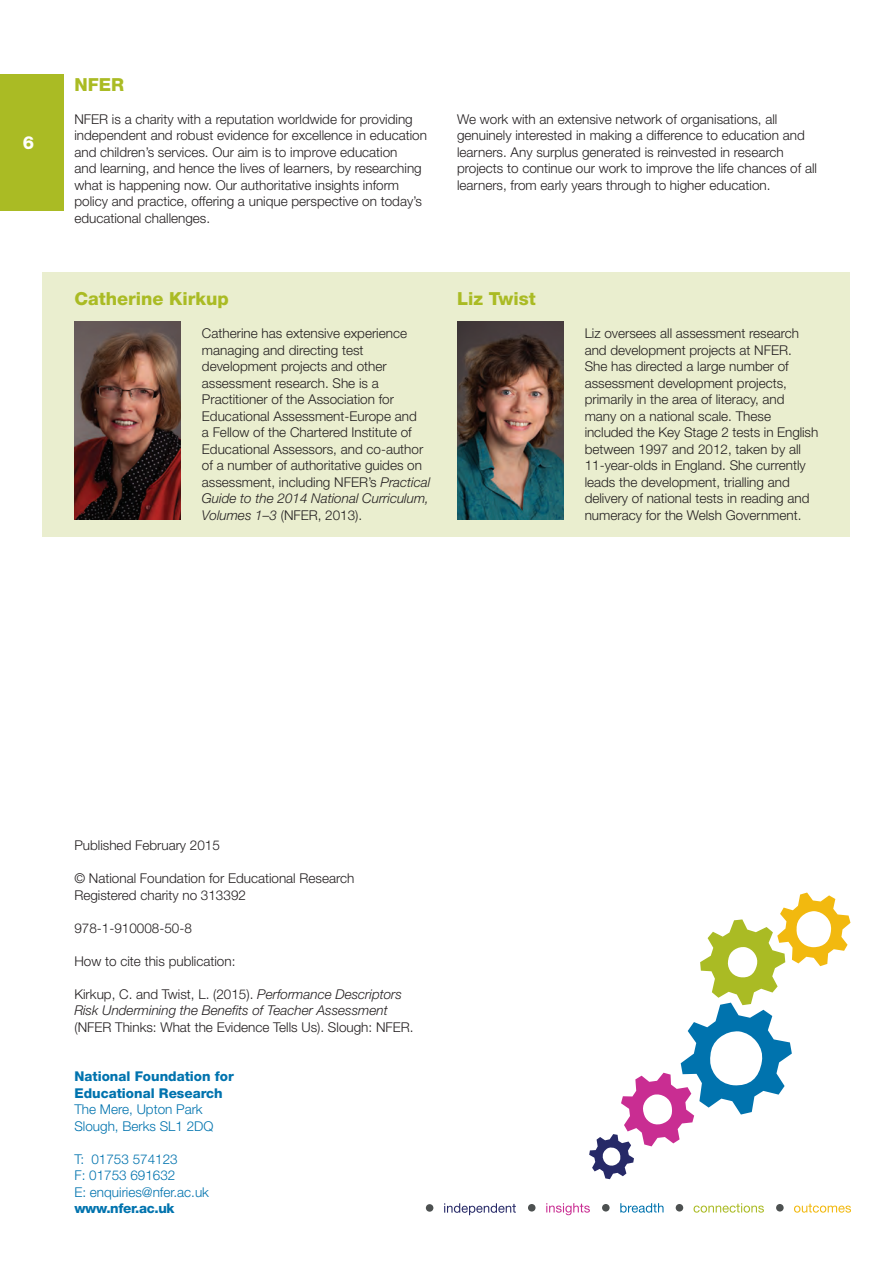
<style>
.page{position:relative;width:893px;height:1263px;background:#fff}
.page>*{position:absolute;margin:0;border:0;box-sizing:border-box;transform-origin:0 0}
.Heading_2{font:800 18px "Helvetica Neue LT Std";color:#aabb24}
.Heading_2_span{font:800 18px "Helvetica Neue LT Std";color:#aabb24}
.Page_number{font:800 18px "Helvetica Neue LT Std";color:#fff}
.t1{font:300 13.5px/16.5px "Helvetica Neue LT Std";color:#231f20}
.Contact_details_roma{font:300 13.5px/16.5px "Helvetica Neue LT Std";color:#0073ae}
.Contact_details_heav{font:800 13.5px/16.5px "Helvetica Neue LT Std";color:#0073ae}
.Contact_details_heav-2{font:800 13.5px "Helvetica Neue LT Std";letter-spacing:-.025em;color:#0073ae}
.s1{font-style:italic}
</style>
<div class="page">
<svg style="left:589px;top:892px;width:261px;height:287px"></svg>
<svg style="left:444px;top:1203px;width:72px;height:12px"></svg>
<svg style="left:426px;top:1204px;width:7px;height:8px"></svg>
<svg style="left:546px;top:1203px;width:44px;height:12px"></svg>
<svg style="left:528px;top:1204px;width:7px;height:7px"></svg>
<svg style="left:620px;top:1203px;width:44px;height:9px"></svg>
<svg style="left:602px;top:1204px;width:8px;height:7px"></svg>
<svg style="left:794px;top:1204px;width:56px;height:8px"></svg>
<svg style="left:776px;top:1204px;width:8px;height:7px"></svg>
<svg style="left:693px;top:1203px;width:71px;height:9px"></svg>
<svg style="left:676px;top:1204px;width:7px;height:7px"></svg>
<div style="left:43px;top:272px;width:807px;height:264px;background:#eaeecf"></div>
<div style="left:0;top:74px;width:64px;height:136px;background:#aabb24"></div>
<img style="left:457px;top:322px;width:106px;height:198px">
<img style="left:74px;top:322px;width:107px;height:198px">
<p class="Page_number" style="left:23px;top:132px;width:13px">6</p>
<p class="Heading_2_span" style="left:74px;top:74px;width:51px">NFER</p>
<p class="t1" style="left:74px;top:111px;width:354px">NFER is a charity with a reputation worldwide for providing independent and robust evidence for excellence in education and children’s services. Our aim is to improve education<br>and learning, and hence the lives of learners, by researching what is happening now. Our authoritative insights inform policy and practice, offering a unique perspective on today’s educational challenges.</p>
<p class="t1" style="left:457px;top:111px;width:361px">We work with an extensive network of organisations, all genuinely interested in making a difference to education and learners. Any surplus generated is reinvested in research projects to continue our work to improve the life chances of all learners, from early years through to higher education.</p>
<p class="Heading_2" style="left:74px;top:288px;width:156px">Catherine Kirkup</p>
<p class="t1" style="left:202px;top:325px;width:230px">Catherine has extensive experience managing and directing test development projects and other assessment research. She is a Practitioner of the Association for Educational Assessment-Europe and<br>a Fellow of the Chartered Institute of Educational Assessors, and co-author of a number of authoritative guides on assessment, including NFER’s <span class="s1">Practical Guide to the 2014 National Curriculum, Volumes 1–3</span> (NFER, 2013).</p>
<p class="Heading_2" style="left:457px;top:288px;width:80px">Liz Twist</p>
<p class="t1" style="left:585px;top:325px;width:235px">Liz oversees all assessment research and development projects at NFER.<br>She has directed a large number of assessment development projects, primarily in the area of literacy, and many on a national scale. These included the Key Stage 2 tests in English between 1997 and 2012, taken by all 11‑year‑olds in England. She currently leads the development, trialling and delivery of national tests in reading and numeracy for the Welsh Government.</p>
<p class="t1" style="left:74px;top:837px;width:147px">Published February 2015</p>
<p class="t1" style="left:74px;top:870px;width:281px">© National Foundation for Educational Research<br>Registered charity no 313392</p>
<p class="t1" style="left:74px;top:919px;width:119px">978-1-910008-50-8</p>
<p class="t1" style="left:74px;top:952px;width:163px">How to cite this publication:</p>
<p class="t1" style="left:74px;top:985px;width:341px">Kirkup, C. and Twist, L. (2015). <span class="s1">Performance Descriptors<br>Risk Undermining the Benefits of Teacher Assessment </span>(NFER Thinks: What the Evidence Tells Us). Slough: NFER.</p>
<p class="Contact_details_heav" style="left:74px;top:1068px;width:161px">National Foundation for<br>Educational Research</p>
<p class="Contact_details_roma" style="left:74px;top:1101px;width:141px">The Mere, Upton Park<br>Slough, Berks SL1 2DQ</p>
<p class="Contact_details_roma" style="left:74px;top:1150px;width:105px">T: 01753 574123</p>
<p class="Contact_details_roma" style="left:74px;top:1167px;width:103px">F: 01753 691632</p>
<p class="Contact_details_roma" style="left:74px;top:1183px;width:136px">E: enquiries@nfer.ac.uk</p>
<p class="Contact_details_heav-2" style="left:74px;top:1200px;width:102px">www.nfer.ac.uk</p>
</div>
